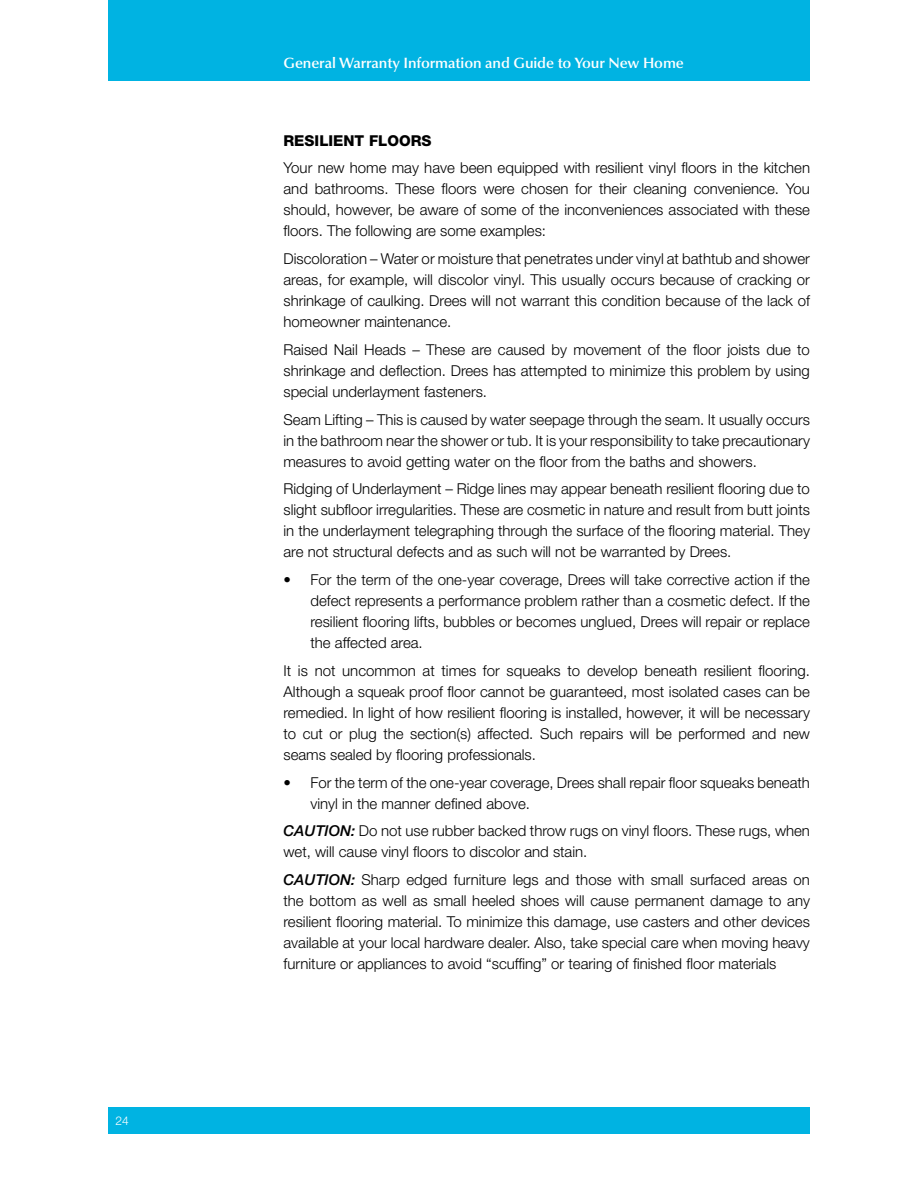
<style>
.page{position:relative;width:918px;height:1188px;background:#fff}
.page>*{position:absolute;margin:0;border:0;box-sizing:border-box;transform-origin:0 0}
.t1{font:300 15px/21px "Helvetica Neue LT Std";color:#000;text-align:justify}
.t2{font:600 15px "Optima LT Std";letter-spacing:-.01em;color:#fff}
.t3{font:800 15px "Helvetica Neue LT Std";color:#000}
.t4{font:300 12px "Helvetica Neue LT Std";color:#fff}
.s1{font-weight:500;font-style:italic}
</style>
<div class="page">
<div style="left:108px;top:1107px;width:702px;height:27px;background:#00b3e2"></div>
<div style="left:108px;top:0;width:702px;height:81px;background:#00b3e2"></div>
<p class="t4" style="left:116px;top:1113px;width:15px">24</p>
<p class="t2" style="left:284px;top:54px;width:402px">General Warranty Information and Guide to Your New Home</p>
<p class="t3" style="left:284px;top:131px;width:150px">RESILIENT FLOORS</p>
<p class="t1" style="left:284px;top:157px;width:528px">Your new home may have been equipped with resilient vinyl floors in the kitchen and bathrooms. These floors were chosen for their cleaning convenience. You should, however, be aware of some of the inconveniences associated with these floors. The following are some examples:</p>
<p class="t1" style="left:284px;top:248px;width:528px">Discoloration – Water or moisture that penetrates under vinyl at bathtub and shower areas, for example, will discolor vinyl. This usually occurs because of cracking or shrinkage of caulking. Drees will not warrant this condition because of the lack of homeowner maintenance.</p>
<p class="t1" style="left:284px;top:339px;width:528px">Raised Nail Heads – These are caused by movement of the floor joists due to shrinkage and deflection. Drees has attempted to minimize this problem by using special underlayment fasteners.</p>
<p class="t1" style="left:284px;top:409px;width:528px">Seam Lifting – This is caused by water seepage through the seam. It usually occurs in the bathroom near the shower or tub. It is your responsibility to take precautionary measures to avoid getting water on the floor from the baths and showers.</p>
<p class="t1" style="left:284px;top:478px;width:528px">Ridging of Underlayment – Ridge lines may appear beneath resilient flooring due to slight subfloor irregularities. These are cosmetic in nature and result from butt joints in the underlayment telegraphing through the surface of the flooring material. They are not structural defects and as such will not be warranted by Drees.</p>
<p class="t1" style="left:310px;top:569px;width:501px;text-indent:-27px">• For the term of the one-year coverage, Drees will take corrective action if the defect represents a performance problem rather than a cosmetic defect. If the resilient flooring lifts, bubbles or becomes unglued, Drees will repair or replace the affected area.</p>
<p class="t1" style="left:284px;top:660px;width:528px">It is not uncommon at times for squeaks to develop beneath resilient flooring.<br>Although a squeak proof floor cannot be guaranteed, most isolated cases can be remedied. In light of how resilient flooring is installed, however, it will be necessary to cut or plug the section(s) affected. Such repairs will be performed and new seams sealed by flooring professionals.</p>
<p class="t1" style="left:310px;top:772px;width:501px;text-indent:-27px">• For the term of the one-year coverage, Drees shall repair floor squeaks beneath vinyl in the manner defined above.</p>
<p class="t1" style="left:284px;top:820px;width:528px"><span class="s1">CAUTION:</span> Do not use rubber backed throw rugs on vinyl floors. These rugs, when wet, will cause vinyl floors to discolor and stain.</p>
<p class="t1" style="left:284px;top:869px;width:528px"><span class="s1">CAUTION:</span> Sharp edged furniture legs and those with small surfaced areas on the bottom as well as small heeled shoes will cause permanent damage to any resilient flooring material. To minimize this damage, use casters and other devices available at your local hardware dealer. Also, take special care when moving heavy furniture or appliances to avoid “scuffing” or tearing of finished floor materials</p>
</div>
